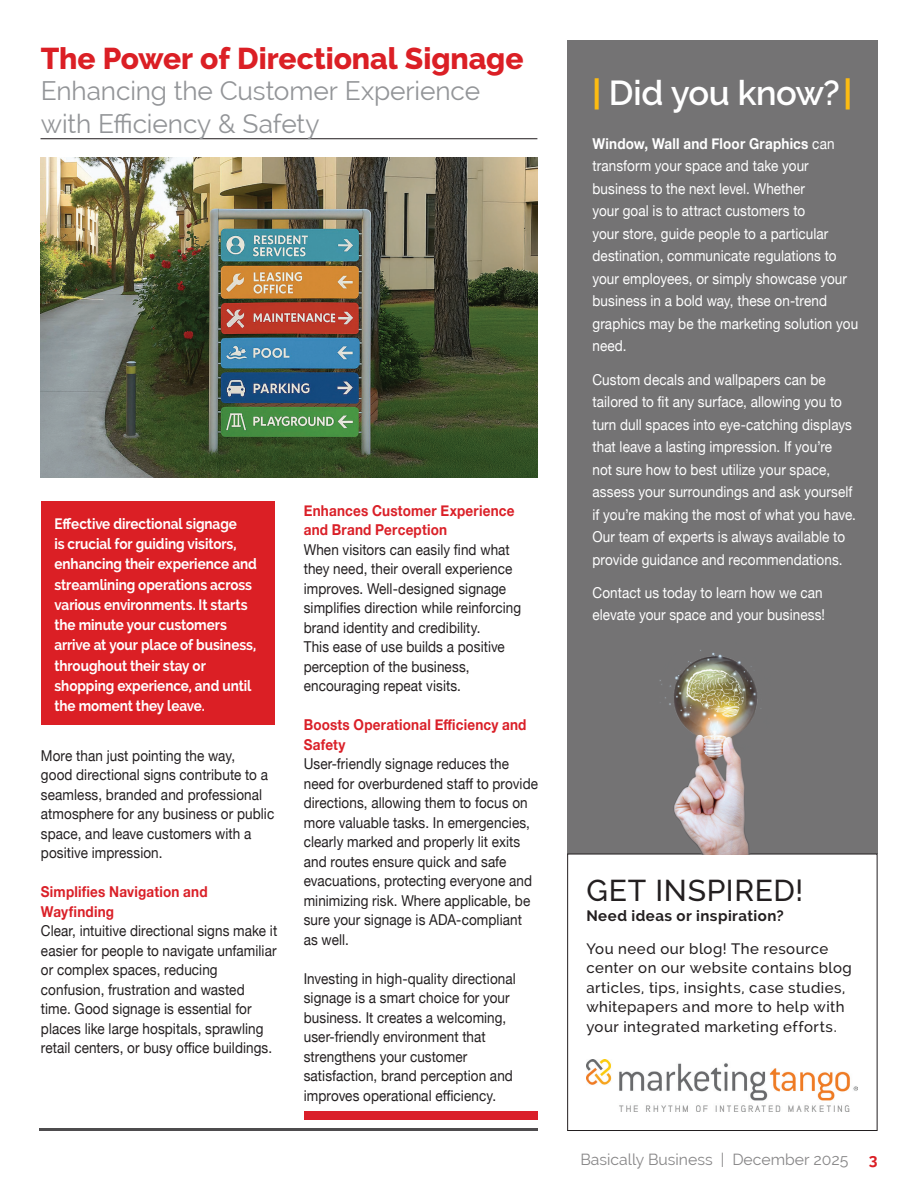
<style>
.page{position:relative;width:918px;height:1188px;background:#fff}
.page>*{position:absolute;margin:0;border:0;box-sizing:border-box;transform-origin:0 0}
.t1{font:600 34.5px "Raleway";letter-spacing:-.015em;color:#fff}
.t2{font:800 30px "Raleway";color:#db1f25}
.t3{font:500 30px "Raleway";letter-spacing:.02em;color:#231f20}
.t4{font:26.25px/33px "Raleway";letter-spacing:-.005em;color:#939598}
.t5{font:15.75px "Raleway";color:#878687}
.t6{font:700 15.75px "Raleway";color:#db1f25}
.t7{font:15px/19.5px "Helvetica Neue";letter-spacing:.005em;color:#231f20;scale:.9 1}
.t8{font:15px/22.5px "Helvetica Neue";letter-spacing:.005em;color:#fff;scale:.9 1}
.t9{font:700 15px/20.2px "Raleway";letter-spacing:-.005em;color:#fff;scale:.9 1}
.t10{font:500 15px/19.5px "Raleway";letter-spacing:.03em;color:#231f20}
.t11{font:700 15px/19.5px "Helvetica Neue";letter-spacing:.015em;color:#da2028;scale:.9 1}
.t12{font:700 15px "Raleway";letter-spacing:.03em;color:#231f20}
.s1{font-weight:700;color:#fdbc12}
.s2{font-weight:700}
</style>
<div class="page">
<div style="left:304px;top:1112px;width:233px;height:8px;background:#da1f2a"></div>
<div style="left:41px;top:501px;width:234px;height:224px;background:#db1f25"></div>
<img style="left:41px;top:158px;width:496px;height:319px">
<div style="left:567px;top:40px;width:311px;height:814px;background:#747374"></div>
<hr style="left:39px;top:1128px;width:498px;height:3px;background:#4e4c4e">
<hr style="left:41px;top:138px;width:496px;height:1px;background:#1f1a1c">
<div style="left:567px;top:854px;width:311px;height:277px;border:1px solid #231f20"></div>
<img style="left:656px;top:650px;width:114px;height:204px">
<img style="left:587px;top:1060px;width:270px;height:52px">
<h2 class="t2" style="left:41px;top:41px;width:484px">The Power of Directional Signage</h2>
<h3 class="t4" style="left:41px;top:75px;width:441px">Enhancing the Customer Experience with Efficiency &amp; Safety</h3>
<p class="t9" style="left:54px;top:514px;width:227px">Effective directional signage<br>is crucial for guiding visitors, enhancing their experience and streamlining operations across various environments. It starts the minute your customers arrive at your place of business, throughout their stay or shopping experience, and until the moment they leave.</p>
<p class="t7" style="left:41px;top:747px;width:261px">More than just pointing the way,<br>good directional signs contribute to a seamless, branded and professional atmosphere for any business or public space, and leave customers with a positive impression.</p>
<p class="t11" style="left:41px;top:883px;width:187px">Simplifies Navigation and<br>Wayfinding</p>
<p class="t7" style="left:41px;top:922px;width:264px">Clear, intuitive directional signs make it easier for people to navigate unfamiliar or complex spaces, reducing confusion, frustration and wasted time. Good signage is essential for places like large hospitals, sprawling retail centers, or busy office buildings.</p>
<p class="t11" style="left:304px;top:501px;width:236px">Enhances Customer Experience and Brand Perception</p>
<p class="t7" style="left:304px;top:541px;width:243px">When visitors can easily find what they need, their overall experience improves. Well-designed signage simplifies direction while reinforcing brand identity and credibility.<br>This ease of use builds a positive perception of the business, encouraging repeat visits.</p>
<p class="t11" style="left:304px;top:716px;width:249px">Boosts Operational Efficiency and<br>Safety</p>
<p class="t7" style="left:304px;top:755px;width:262px">User-friendly signage reduces the need for overburdened staff to provide directions, allowing them to focus on more valuable tasks. In emergencies, clearly marked and properly lit exits and routes ensure quick and safe evacuations, protecting everyone and minimizing risk. Where applicable, be sure your signage is ADA-compliant as well.</p>
<p class="t7" style="left:304px;top:970px;width:237px">Investing in high-quality directional signage is a smart choice for your business. It creates a welcoming, user-friendly environment that strengthens your customer satisfaction, brand perception and improves operational efficiency.</p>
<h1 class="t1" style="left:592px;top:73px;width:261px"><span class="s1">|</span> Did you know?<span class="s1">|</span></h1>
<p class="t8" style="left:592px;top:133px;width:297px"><span class="s2">Window, Wall and Floor Graphics</span> can transform your space and take your business to the next level. Whether<br>your goal is to attract customers to<br>your store, guide people to a particular destination, communicate regulations to your employees, or simply showcase your business in a bold way, these on-trend graphics may be the marketing solution you need.</p>
<p class="t8" style="left:592px;top:369px;width:294px">Custom decals and wallpapers can be tailored to fit any surface, allowing you to turn dull spaces into eye-catching displays that leave a lasting impression. If you’re<br>not sure how to best utilize your space, assess your surroundings and ask yourself if you’re making the most of what you have.<br>Our team of experts is always available to provide guidance and recommendations.</p>
<p class="t8" style="left:592px;top:582px;width:260px">Contact us today to learn how we can elevate your space and your business!</p>
<h2 class="t3" style="left:586px;top:873px;width:218px">GET INSPIRED!</h2>
<p class="t12" style="left:586px;top:907px;width:199px">Need ideas or inspiration?</p>
<p class="t10" style="left:586px;top:939px;width:267px">You need our blog! The resource center on our website contains blog articles, tips, insights, case studies, whitepapers and more to help with your integrated marketing efforts.</p>
<p class="t5" style="left:580px;top:1150px;width:270px">Basically Business | December 2025</p>
<p class="t6" style="left:869px;top:1150px;width:10px">3</p>
</div>
